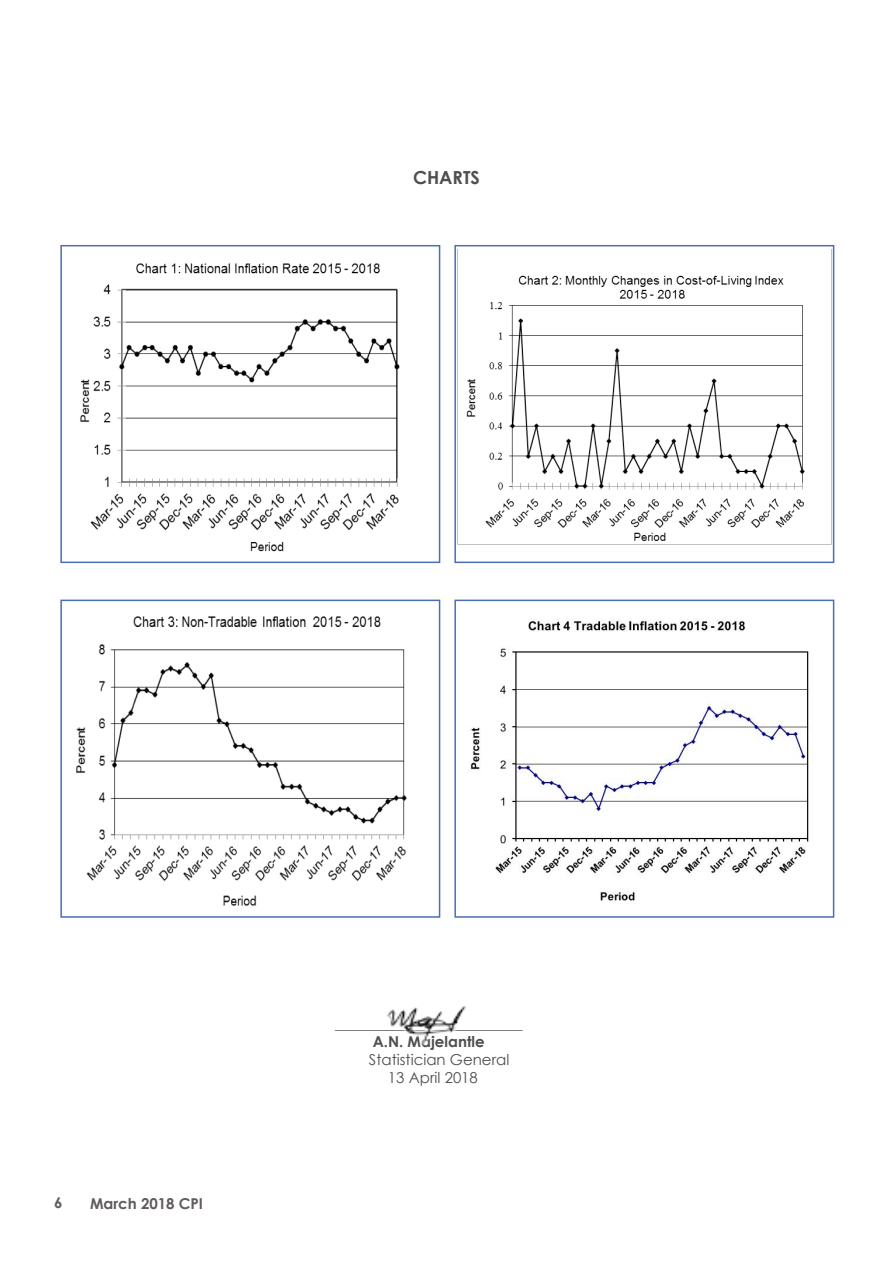
<style>
.page{position:relative;width:893px;height:1263px;background:#fff}
.page>*{position:absolute;margin:0;border:0;box-sizing:border-box;transform-origin:0 0}
.t1{font:700 18px "Century Gothic";color:#504e4f}
.t2{font:15px/18px "Century Gothic";color:#504e4f}
.t3{font:700 15px "Century Gothic";color:#504e4f}
.t4{font:700 15px "Century Gothic";color:#615b5b}
</style>
<div class="page">
<img style="left:80px;top:263px;width:320px;height:289px">
<div style="left:60px;top:245px;width:380px;height:318px;border:2px solid #4a6eb5"></div>
<img style="left:466px;top:275px;width:339px;height:266px">
<div style="left:454px;top:245px;width:380px;height:318px;border:2px solid #4a6eb5"></div>
<img style="left:76px;top:616px;width:331px;height:290px">
<div style="left:60px;top:600px;width:380px;height:318px;border:2px solid #4a6eb5"></div>
<img style="left:471px;top:620px;width:339px;height:281px">
<div style="left:454px;top:600px;width:380px;height:318px;border:2px solid #4a6eb5"></div>
<img style="left:387px;top:1006px;width:79px;height:38px">
<p class="t1" style="left:413px;top:166px;width:68px">CHARTS</p>
<p class="t4" style="left:54px;top:1193px;width:10px">6</p>
<p class="t4" style="left:90px;top:1194px;width:115px">March 2018 CPI</p>
<p class="t2" style="left:335px;top:1014px;width:189px">_________________________</p>
<p class="t3" style="left:373px;top:1032px;width:113px">A.N. Majelantle</p>
<p class="t2" style="left:388px;top:1050px;width:123px;text-indent:-19px">Statistician General<br>13 April 2018</p>
</div>
